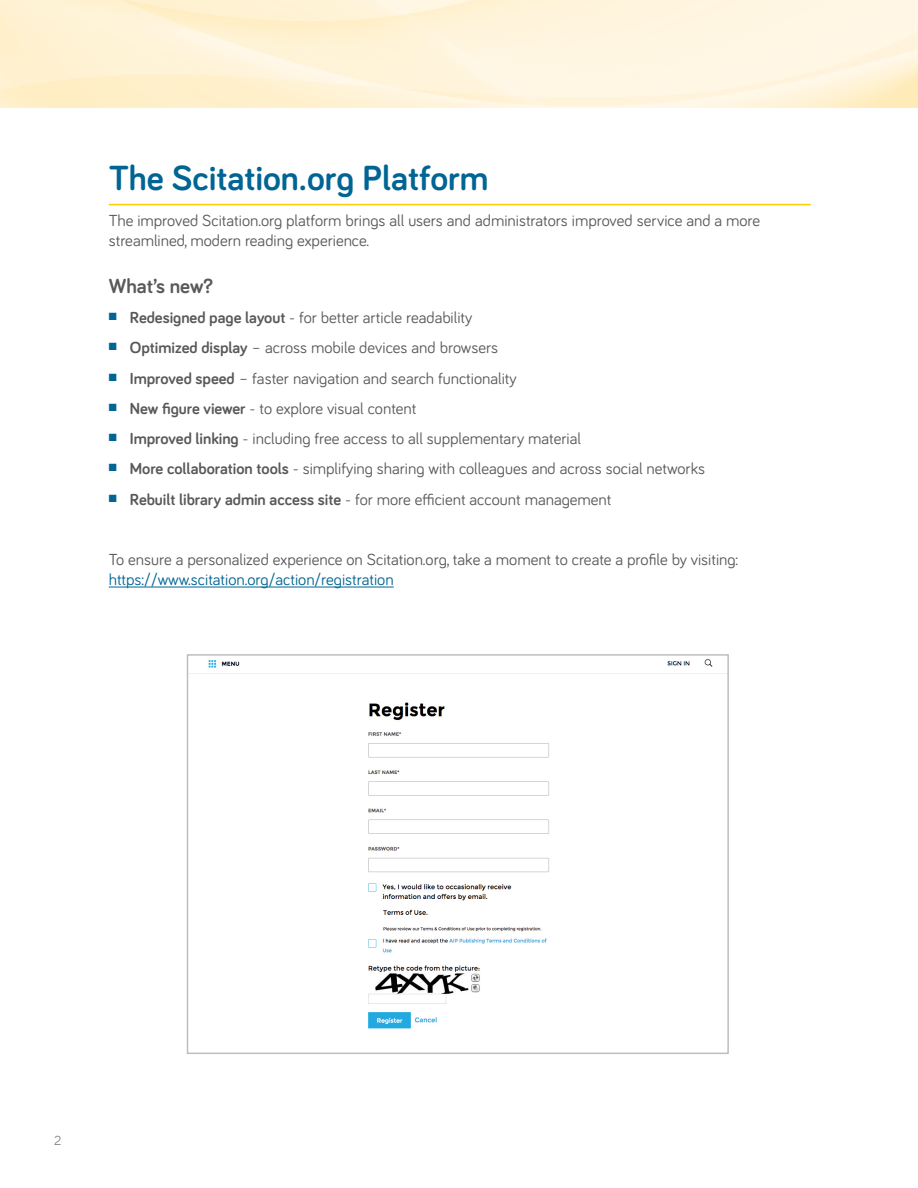
<style>
.page{position:relative;width:918px;height:1188px;background:#fff}
.page>*{position:absolute;margin:0;border:0;box-sizing:border-box;transform-origin:0 0}
.t1{font:700 36px "Bariol";color:#006594}
.t2{font:700 21px "Bariol";color:#58595b}
.t3{font:16.5px/19.5px "Bariol";color:#58595b}
.t4{font:16.5px "Bariol";color:#006594}
.t5{font:13.5px "Bariol";color:#808285}
.s1{font-weight:700}
</style>
<div class="page">
<hr style="left:109px;top:204px;width:702px;height:1px;background:#ffcb05">
<hr style="left:109px;top:587px;width:285px;height:1px;background:#006594">
<img style="left:190px;top:659px;width:536px;height:370px">
<div style="left:187px;top:654px;width:542px;height:400px;border:2px solid #bcbec0"></div>
<h1 class="t1" style="left:109px;top:154px;width:381px">The Scitation.org Platform</h1>
<p class="t3" style="left:109px;top:210px;width:653px">The improved Scitation.org platform brings all users and administrators improved service and a more streamlined, modern reading experience.</p>
<p class="t2" style="left:109px;top:271px;width:106px">What’s new?</p>
<p class="t3" style="left:109px;top:307px;width:365px"><sup>■</sup> <span class="s1">Redesigned page layout</span> - for better article readability</p>
<p class="t3" style="left:109px;top:337px;width:391px"><sup>■</sup> <span class="s1">Optimized display</span> – across mobile devices and browsers</p>
<p class="t3" style="left:109px;top:367px;width:409px"><sup>■</sup> <span class="s1">Improved speed</span> – faster navigation and search functionality</p>
<p class="t3" style="left:109px;top:398px;width:309px"><sup>■</sup> <span class="s1">New figure viewer</span> - to explore visual content</p>
<p class="t3" style="left:109px;top:428px;width:474px"><sup>■</sup> <span class="s1">Improved linking</span> - including free access to all supplementary material</p>
<p class="t3" style="left:109px;top:458px;width:598px"><sup>■</sup> <span class="s1">More collaboration tools</span> - simplifying sharing with colleagues and across social networks</p>
<p class="t3" style="left:109px;top:489px;width:504px"><sup>■</sup> <span class="s1">Rebuilt library admin access site</span> - for more efficient account management</p>
<p class="t3" style="left:109px;top:549px;width:631px">To ensure a personalized experience on Scitation.org, take a moment to create a profile by visiting:</p>
<p class="t4" style="left:109px;top:568px;width:286px">https://www.scitation.org/action/registration</p>
<p class="t5" style="left:54px;top:1131px;width:9px">2</p>
</div>
